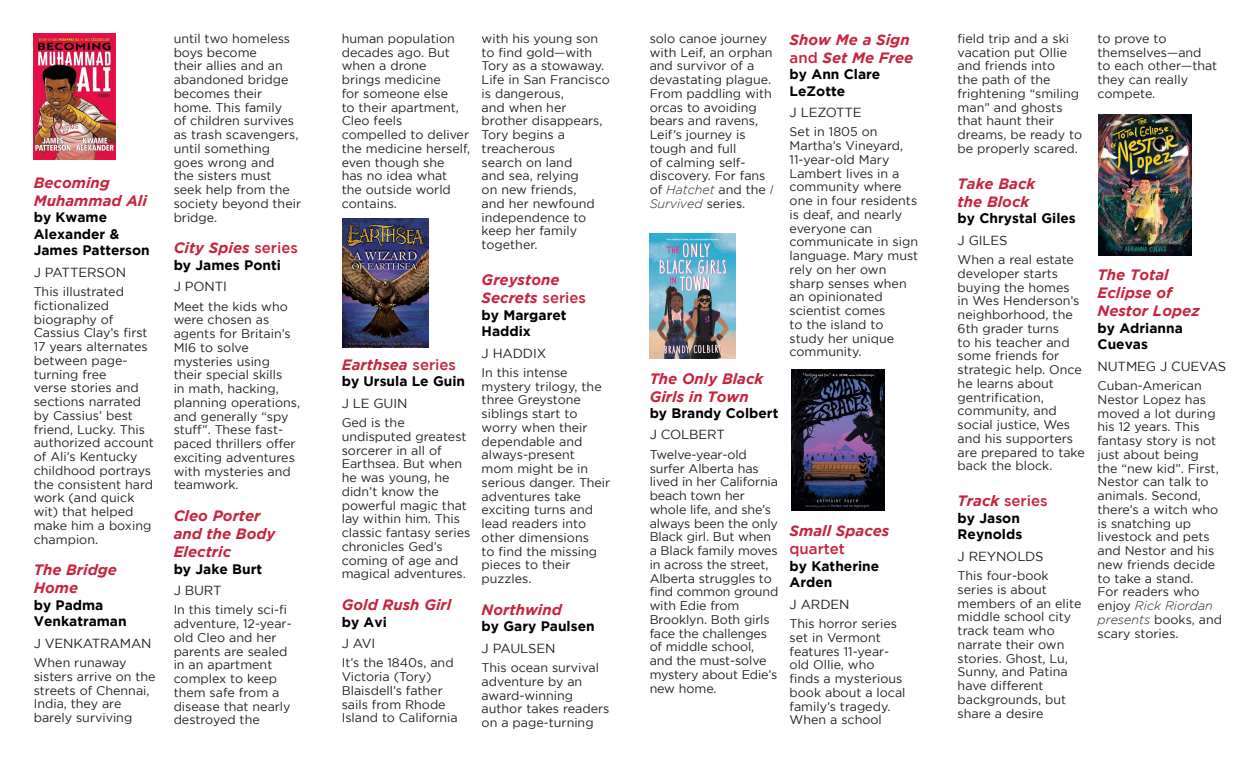
<style>
.page{position:relative;width:1260px;height:765px;background:#fff}
.page>*{position:absolute;margin:0;border:0;box-sizing:border-box;transform-origin:0 0}
.Book_Title{font:italic 700 15px/18px "Gotham";color:#c7253d}
.Description{font:italic 700 15px/18px "Gotham";color:#c7253d}
.Book_Title-2{font:500 15px "Gotham";color:#c7253d}
.Author{font:700 13.75px/16.5px "Gotham";color:#000}
.Call_Number{font:13.12px "Gotham";letter-spacing:-.01em;color:#231f20}
.Description-2{font:12.5px/13.8px "Gotham";color:#231f20}
.s1{font-weight:500;font-style:normal}
.s2{font-weight:300;font-style:italic}
.s3{font-weight:700;font-style:italic}
</style>
<div class="page">
<img style="left:1098px;top:115px;width:93px;height:140px">
<img style="left:792px;top:370px;width:93px;height:140px">
<img style="left:34px;top:34px;width:81px;height:125px">
<img style="left:650px;top:233px;width:86px;height:125px">
<img style="left:343px;top:219px;width:85px;height:129px">
<p class="Book_Title" style="left:34px;top:173px;width:115px">Becoming<br>Muhammad Ali</p>
<p class="Author" style="left:34px;top:209px;width:118px">by Kwame<br>Alexander &amp;<br>James Patterson</p>
<p class="Call_Number" style="left:34px;top:265px;width:94px">J PATTERSON</p>
<p class="Description-2" style="left:34px;top:285px;width:122px">This illustrated fictionalized biography of<br>Cassius Clay’s first<br>17 years alternates between page&shy;turning free<br>verse stories and sections narrated by Cassius’ best friend, Lucky. This authorized account of Ali’s Kentucky childhood portrays the consistent hard work (and quick wit) that helped make him a boxing champion.</p>
<p class="Book_Title" style="left:34px;top:561px;width:85px">The Bridge<br>Home</p>
<p class="Author" style="left:34px;top:597px;width:94px">by Padma<br>Venkatraman</p>
<p class="Call_Number" style="left:34px;top:636px;width:119px">J VENKATRAMAN</p>
<p class="Description-2" style="left:34px;top:656px;width:123px">When runaway sisters arrive on the streets of Chennai,<br>India, they are barely surviving</p>
<p class="Description-2" style="left:174px;top:31px;width:129px">until two homeless boys become<br>their allies and an abandoned bridge becomes their home. This family<br>of children survives as trash scavengers, until something goes wrong and<br>the sisters must seek help from the society beyond their bridge.</p>
<p class="Book_Title" style="left:174px;top:239px;width:126px">City Spies <span class="s1">series</span></p>
<p class="Author" style="left:174px;top:256px;width:109px">by James Ponti</p>
<p class="Call_Number" style="left:174px;top:279px;width:55px">J PONTI</p>
<p class="Description-2" style="left:174px;top:299px;width:128px">Meet the kids who were chosen as agents for Britain’s<br>MI6 to solve mysteries using their special skills<br>in math, hacking, planning operations, and generally “spy stuff”. These fast&shy;paced thrillers offer exciting adventures with mysteries and teamwork.</p>
<p class="Book_Title" style="left:174px;top:507px;width:103px">Cleo Porter and the Body<br>Electric</p>
<p class="Author" style="left:174px;top:560px;width:90px">by Jake Burt</p>
<p class="Call_Number" style="left:174px;top:583px;width:50px">J BURT</p>
<p class="Description-2" style="left:174px;top:603px;width:120px">In this timely sci-fi adventure, 12-year&shy;old Cleo and her parents are sealed in an apartment complex to keep them safe from a disease that nearly destroyed the</p>
<p class="Description-2" style="left:342px;top:31px;width:130px">human population decades ago. But when a drone<br>brings medicine<br>for someone else<br>to their apartment,<br>Cleo feels compelled to deliver the medicine herself, even though she<br>has no idea what the outside world contains.</p>
<p class="Book_Title" style="left:342px;top:355px;width:116px">Earthsea <span class="s1">series</span></p>
<p class="Author" style="left:342px;top:373px;width:125px">by Ursula Le Guin</p>
<p class="Call_Number" style="left:342px;top:396px;width:67px">J LE GUIN</p>
<p class="Description-2" style="left:342px;top:416px;width:130px">Ged is the undisputed greatest sorcerer in all of<br>Earthsea. But when he was young, he didn’t know the powerful magic that lay within him. This classic fantasy series chronicles Ged’s coming of age and magical adventures.</p>
<p class="Book_Title" style="left:342px;top:596px;width:111px">Gold Rush Girl</p>
<p class="Author" style="left:342px;top:613px;width:47px">by Avi</p>
<p class="Call_Number" style="left:342px;top:636px;width:35px">J AVI</p>
<p class="Description-2" style="left:342px;top:656px;width:118px">It’s the 1840s, and<br>Victoria (Tory)<br>Blaisdell’s father sails from Rhode<br>Island to California</p>
<p class="Description-2" style="left:482px;top:31px;width:130px">with his young son to find gold—with<br>Tory as a stowaway.<br>Life in San Francisco is dangerous,<br>and when her brother disappears,<br>Tory begins a treacherous<br>search on land<br>and sea, relying<br>on new friends,<br>and her newfound independence to keep her family together.</p>
<p class="Book_Title" style="left:482px;top:271px;width:106px">Greystone<br>Secrets <span class="s1">series</span></p>
<p class="Author" style="left:482px;top:306px;width:86px">by Margaret<br>Haddix</p>
<p class="Call_Number" style="left:482px;top:346px;width:66px">J HADDIX</p>
<p class="Description-2" style="left:482px;top:365px;width:130px">In this intense mystery trilogy, the three Greystone siblings start to worry when their dependable and always-present<br>mom might be in serious danger. Their adventures take exciting turns and lead readers into other dimensions<br>to find the missing pieces to their puzzles.</p>
<p class="Book_Title" style="left:482px;top:600px;width:82px">Northwind</p>
<p class="Author" style="left:482px;top:618px;width:115px">by Gary Paulsen</p>
<p class="Call_Number" style="left:482px;top:641px;width:75px">J PAULSEN</p>
<p class="Description-2" style="left:482px;top:661px;width:129px">This ocean survival adventure by an award-winning author takes readers on a page-turning</p>
<p class="Description-2" style="left:650px;top:31px;width:125px">solo canoe journey with Leif, an orphan and survivor of a devastating plague.<br>From paddling with orcas to avoiding bears and ravens,<br>Leif’s journey is tough and full<br>of calming self&shy;discovery. For fans of <span class="s2">Hatchet</span> and the <span class="s2">I<br>Survived</span> series.</p>
<p class="Book_Title" style="left:650px;top:369px;width:115px">The Only Black<br>Girls in Town</p>
<p class="Author" style="left:650px;top:405px;width:130px">by Brandy Colbert</p>
<p class="Call_Number" style="left:650px;top:428px;width:77px">J COLBERT</p>
<p class="Description-2" style="left:650px;top:447px;width:130px">Twelve-year-old surfer Alberta has lived in her California beach town her whole life, and she’s always been the only<br>Black girl. But when a Black family moves in across the street,<br>Alberta struggles to find common ground with Edie from<br>Brooklyn. Both girls face the challenges of middle school, and the must-solve mystery about Edie’s new home.</p>
<p class="Book_Title" style="left:790px;top:30px;width:125px">Show Me a Sign <span class="s1">and</span> Set Me Free</p>
<p class="Author" style="left:790px;top:66px;width:92px">by Ann Clare</p>
<p class="Author" style="left:790px;top:82px;width:57px">LeZotte</p>
<p class="Call_Number" style="left:790px;top:105px;width:74px">J LEZOTTE</p>
<p class="Description-2" style="left:790px;top:125px;width:130px">Set in 1805 on<br>Martha’s Vineyard,<br>11-year-old Mary<br>Lambert lives in a community where one in four residents is deaf, and nearly everyone can communicate in sign language. Mary must rely on her own sharp senses when an opinionated scientist comes<br>to the island to study her unique community.</p>
<p class="Description" style="left:790px;top:522px;width:101px">Small Spaces <span class="s1">quartet</span></p>
<p class="Author" style="left:790px;top:557px;width:91px">by Katherine<br>Arden</p>
<p class="Call_Number" style="left:790px;top:597px;width:61px">J ARDEN</p>
<p class="Description-2" style="left:790px;top:617px;width:117px">This horror series set in Vermont features 11-year&shy;old Ollie, who finds a mysterious book about a local family’s tragedy.<br>When a school</p>
<p class="Description-2" style="left:958px;top:31px;width:126px">field trip and a ski vacation put Ollie and friends into<br>the path of the frightening “smiling man” and ghosts that haunt their dreams, be ready to be properly scared.</p>
<p class="Book_Title" style="left:958px;top:174px;width:79px">Take Back</p>
<p class="Book_Title" style="left:958px;top:192px;width:73px">the Block</p>
<p class="Author" style="left:958px;top:210px;width:120px">by Chrystal Giles</p>
<p class="Call_Number" style="left:958px;top:233px;width:52px">J GILES</p>
<p class="Description-2" style="left:958px;top:253px;width:129px">When a real estate developer starts buying the homes<br>in Wes Henderson’s neighborhood, the<br>6th grader turns<br>to his teacher and some friends for strategic help. Once he learns about gentrification, community, and social justice, Wes and his supporters are prepared to take back the block.</p>
<p class="Book_Title-2" style="left:958px;top:493px;width:91px"><span class="s3">Track</span> series</p>
<p class="Author" style="left:958px;top:509px;width:66px">by Jason<br>Reynolds</p>
<p class="Call_Number" style="left:958px;top:549px;width:88px">J REYNOLDS</p>
<p class="Description-2" style="left:958px;top:569px;width:125px">This four-book series is about members of an elite middle school city track team who narrate their own stories. Ghost, Lu,<br>Sunny, and Patina have different backgrounds, but share a desire</p>
<p class="Description-2" style="left:1098px;top:31px;width:121px">to prove to themselves—and to each other—that they can really compete.</p>
<p class="Book_Title" style="left:1098px;top:266px;width:104px">The Total<br>Eclipse of<br>Nestor Lopez</p>
<p class="Author" style="left:1098px;top:319px;width:87px">by Adrianna<br>Cuevas</p>
<p class="Call_Number" style="left:1098px;top:359px;width:130px">NUTMEG J CUEVAS</p>
<p class="Description-2" style="left:1098px;top:379px;width:126px">Cuban-American<br>Nestor Lopez has moved a lot during his 12 years. This fantasy story is not just about being the “new kid”. First,<br>Nestor can talk to animals. Second, there’s a witch who is snatching up livestock and pets and Nestor and his new friends decide to take a stand.<br>For readers who enjoy <span class="s2">Rick Riordan presents</span> books, and scary stories.</p>
</div>
